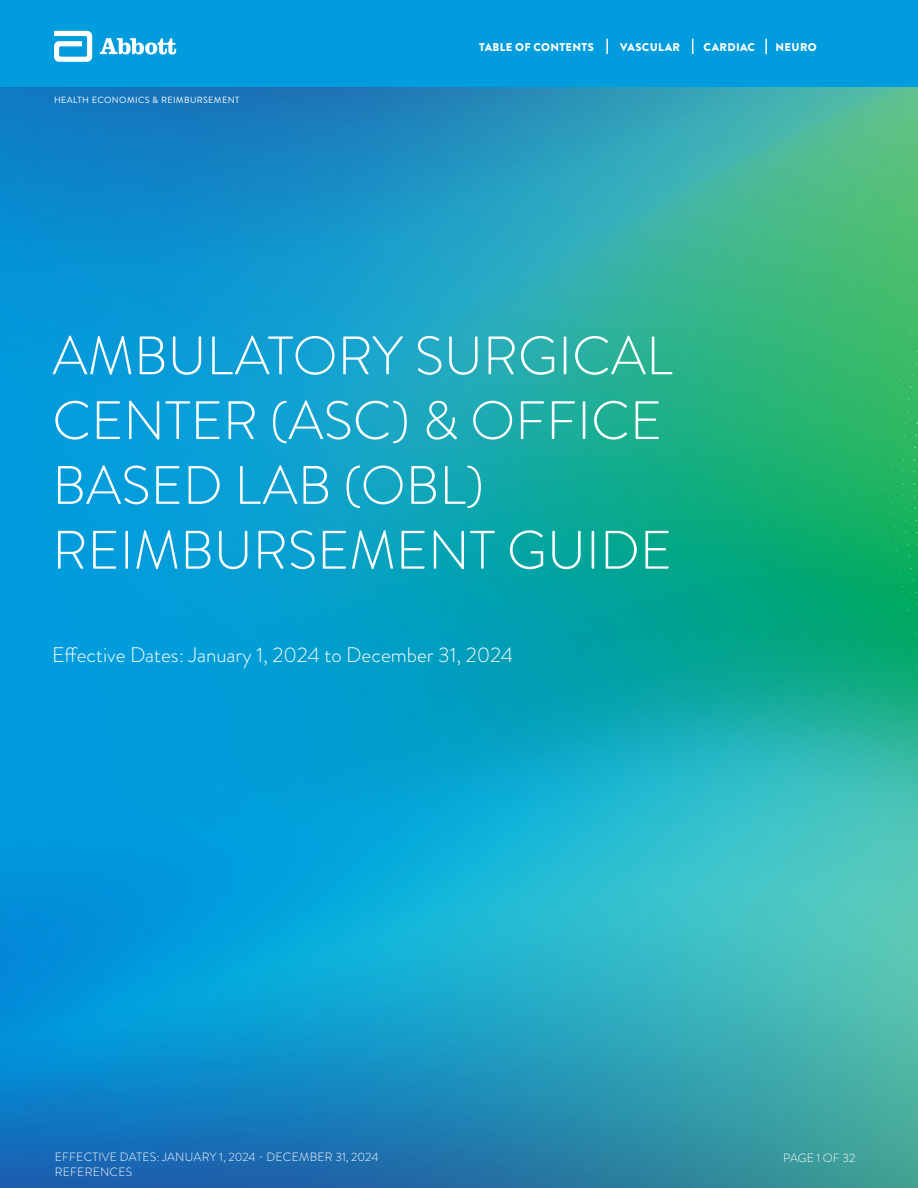
<style>
.page{position:relative;width:918px;height:1188px;background:#fff}
.page>*{position:absolute;margin:0;border:0;box-sizing:border-box;transform-origin:0 0}
.t1{font:300 54px/64.8px "Brandon Grotesque";color:#fff}
.t2{font:300 21px "Brandon Grotesque";color:#fff}
.t3{font:300 12px "Brandon Grotesque";letter-spacing:.02em;color:#fff}
.t4{font:900 11.25px "Brandon Grotesque";letter-spacing:.03em;color:#fff}
.t5{font:9px "Brandon Grotesque";letter-spacing:.04em;color:#fff}
</style>
<div class="page">
<img style="left:0;top:86px;width:918px;height:1102px">
<div style="left:1px;top:0;width:917px;height:86px;background:#009cde"></div>
<svg style="left:54px;top:31px;width:38px;height:31px"></svg>
<svg style="left:100px;top:38px;width:76px;height:16px"></svg>
<svg style="left:606px;top:39px;width:2px;height:15px"></svg>
<svg style="left:692px;top:39px;width:1px;height:15px"></svg>
<svg style="left:765px;top:39px;width:2px;height:15px"></svg>
<p class="t5" style="left:54px;top:93px;width:187px">HEALTH ECONOMICS &amp; REIMBURSEMENT</p>
<p class="t4" style="left:479px;top:39px;width:116px">TABLE OF CONTENTS</p>
<p class="t4" style="left:620px;top:39px;width:61px">VASCULAR</p>
<p class="t4" style="left:704px;top:39px;width:53px">CARDIAC</p>
<p class="t4" style="left:776px;top:39px;width:43px">NEURO</p>
<p class="t1" style="left:52px;top:323px;width:622px">AMBULATORY SURGICAL<br>CENTER (ASC) &amp; OFFICE<br>BASED LAB (OBL)<br>REIMBURSEMENT GUIDE</p>
<p class="t2" style="left:52px;top:641px;width:462px">Effective Dates: January 1, 2024 to December 31, 2024</p>
<p class="t3" style="left:55px;top:1149px;width:325px">EFFECTIVE DATES: JANUARY 1, 2024 - DECEMBER 31, 2024</p>
<p class="t3" style="left:783px;top:1150px;width:74px">PAGE 1 OF 32</p>
<p class="t3" style="left:55px;top:1163px;width:79px">REFERENCES</p>
</div>
